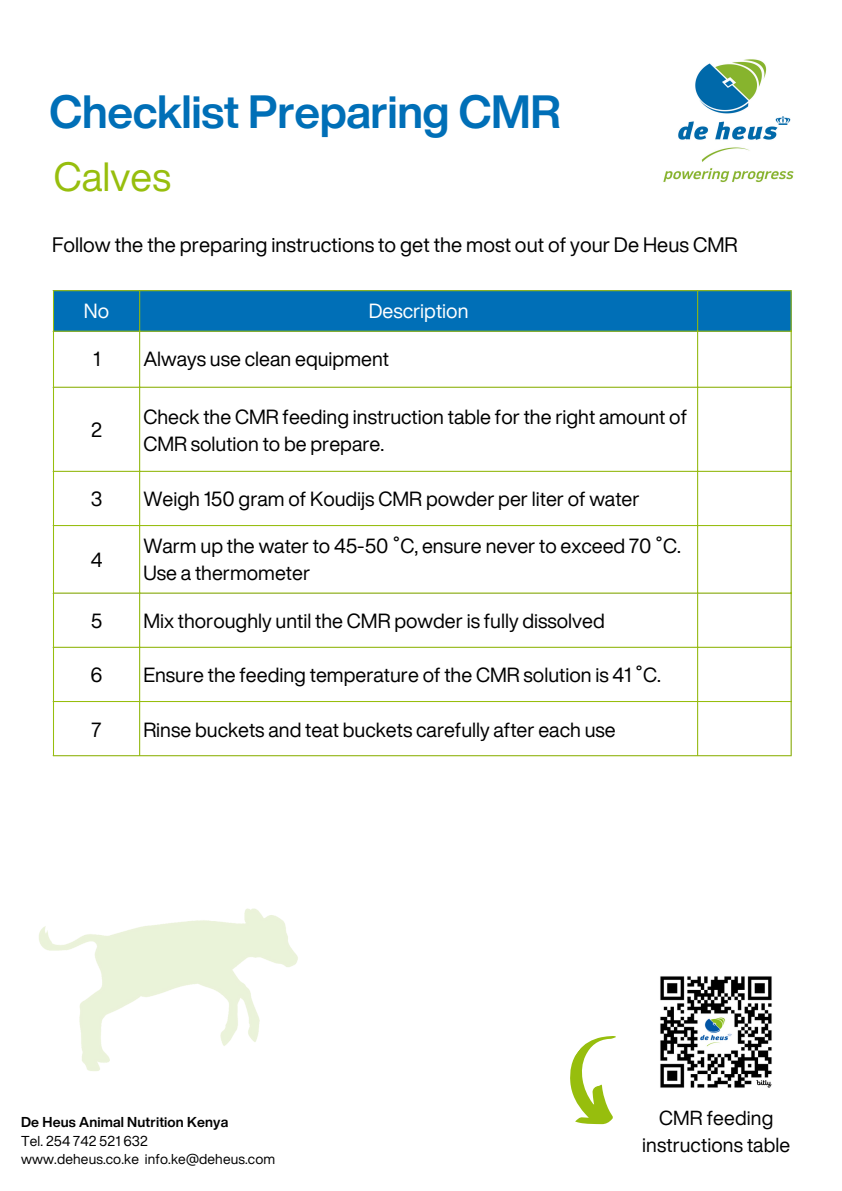
<style>
.page{position:relative;width:842px;height:1191px;background:#fff}
.page>*{position:absolute;margin:0;border:0;box-sizing:border-box;transform-origin:0 0}
.t1{font:700 45.4px "Helvetica Now Display";letter-spacing:-.01em;color:#006fb7}
.t2{font:39.8px "Helvetica Now Display";letter-spacing:.005em;color:#97be0d}
.t3{font:20.4px "Helvetica Now Display";color:#000}
.t4{font:20px/27px "Helvetica Now Display";color:#000}
.t5{font:20px "Helvetica Now Display";color:#fff}
.t6{font:19.8px/27px "Helvetica Now Display";letter-spacing:.005em;color:#000;text-align:center}
.t7{font:14px "Helvetica Now Display";letter-spacing:.01em;color:#000}
.t8{font:700 14px "Helvetica Now Display";letter-spacing:.01em;color:#000}
</style>
<div class="page">
<img style="left:39px;top:908px;width:259px;height:163px">
<div style="left:54px;top:291px;width:736px;height:40px;background:#006fb7"></div>
<hr style="left:53px;top:291px;width:1px;height:464px;background:#97be0d">
<hr style="left:139px;top:291px;width:1px;height:464px;background:#97be0d">
<hr style="left:697px;top:291px;width:1px;height:464px;background:#97be0d">
<hr style="left:790px;top:291px;width:1px;height:464px;background:#97be0d">
<hr style="left:53px;top:290px;width:738px;height:1px;background:#97be0d">
<hr style="left:53px;top:331px;width:738px;height:1px;background:#97be0d">
<hr style="left:53px;top:387px;width:738px;height:1px;background:#97be0d">
<hr style="left:53px;top:471px;width:738px;height:1px;background:#97be0d">
<hr style="left:53px;top:525px;width:738px;height:1px;background:#97be0d">
<hr style="left:53px;top:593px;width:738px;height:1px;background:#97be0d">
<hr style="left:53px;top:647px;width:738px;height:1px;background:#97be0d">
<hr style="left:53px;top:701px;width:738px;height:1px;background:#97be0d">
<hr style="left:53px;top:755px;width:738px;height:1px;background:#97be0d">
<img style="left:663px;top:59px;width:131px;height:124px">
<svg style="left:570px;top:1036px;width:46px;height:89px"></svg>
<img style="left:660px;top:976px;width:112px;height:112px">
<p class="t1" style="left:50px;top:78px;width:512px">Checklist Preparing CMR</p>
<p class="t2" style="left:54px;top:147px;width:119px">Calves</p>
<p class="t3" style="left:52px;top:229px;width:687px">Follow the the preparing instructions to get the most out of your De Heus CMR</p>
<h1 class="t5" style="left:84px;top:296px;width:27px">No</h1>
<h2 class="t5" style="left:369px;top:296px;width:101px">Description</h2>
<p class="t4" style="left:93px;top:345px;width:9px">1</p>
<h3 class="t4" style="left:143px;top:345px;width:247px">Always use clean equipment</h3>
<p class="t4" style="left:91px;top:416px;width:12px">2</p>
<p class="t4" style="left:143px;top:403px;width:545px">Check the CMR feeding instruction table for the right amount of<br>CMR solution to be prepare.</p>
<p class="t4" style="left:91px;top:485px;width:13px">3</p>
<p class="t4" style="left:143px;top:485px;width:497px">Weigh 150 gram of Koudijs CMR powder per liter of water</p>
<p class="t4" style="left:91px;top:546px;width:13px">4</p>
<p class="t4" style="left:143px;top:532px;width:539px">Warm up the water to 45-50 ˚C, ensure never to exceed 70 ˚C.<br>Use a thermometer</p>
<p class="t4" style="left:91px;top:607px;width:13px">5</p>
<p class="t4" style="left:143px;top:607px;width:463px">Mix thoroughly until the CMR powder is fully dissolved</p>
<p class="t4" style="left:90px;top:661px;width:14px">6</p>
<p class="t4" style="left:143px;top:661px;width:519px">Ensure the feeding temperature of the CMR solution is 41 ˚C.</p>
<p class="t4" style="left:92px;top:716px;width:11px">7</p>
<p class="t4" style="left:143px;top:716px;width:474px">Rinse buckets and teat buckets carefully after each use</p>
<p class="t8" style="left:21px;top:1111px;width:209px">De Heus Animal Nutrition Kenya</p>
<p class="t7" style="left:21px;top:1130px;width:128px">Tel. 254 742 521 632</p>
<p class="t7" style="left:21px;top:1149px;width:256px">www.deheus.co.ke info.ke@deheus.com</p>
<p class="t6" style="left:642px;top:1104px;width:150px">CMR feeding instructions table</p>
</div>
